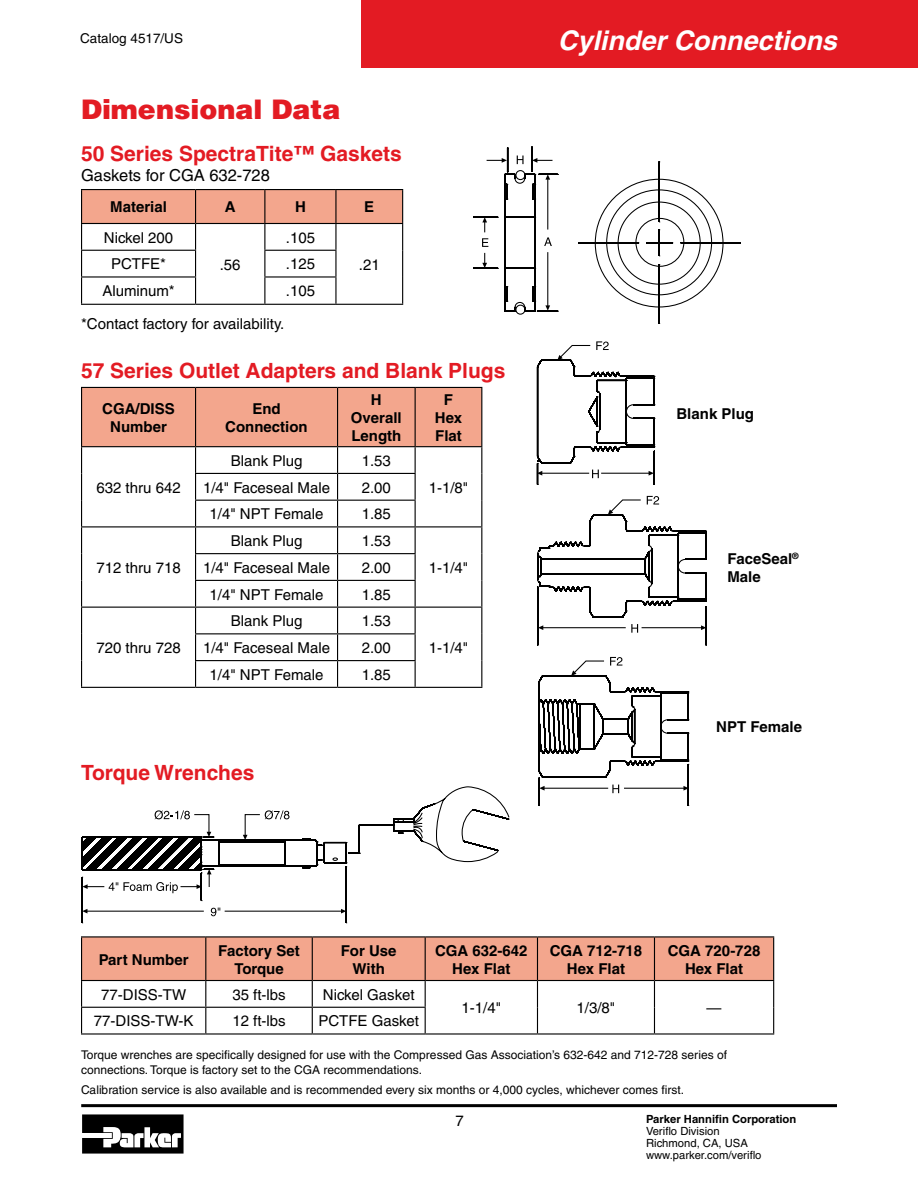
<style>
.page{position:relative;width:918px;height:1188px;background:#fff}
.page>*{position:absolute;margin:0;border:0;box-sizing:border-box;transform-origin:0 0}
.t1{font:italic 700 27px "Helvetica";color:#fff}
.t2{font:900 27px "Helvetica";color:#e31b23}
.t3{font:700 21px "Helvetica";color:#e31b23}
.t4{font:16.5px "Helvetica";color:#000}
.t5{font:15px "Helvetica";color:#000}
.t6{font:700 15px/18px "Helvetica";color:#000;text-align:center}
.t7{font:13.5px "Helvetica";color:#000}
.t8{font:12px/14.4px "Helvetica";color:#000}
.t9{font:11.25px/12px "Helvetica";color:#000}
.t10{font:700 11.25px "Helvetica";color:#000}
</style>
<div class="page">
<svg style="left:82px;top:1114px;width:102px;height:40px"></svg>
<hr style="left:81px;top:1104px;width:756px;height:3px;background:#000">
<div style="left:362px;top:0;width:556px;height:68px;background:#e31b23"></div>
<hr style="left:81px;top:189px;width:115px;height:1px;background:#000">
<hr style="left:196px;top:189px;width:69px;height:1px;background:#000">
<hr style="left:265px;top:189px;width:71px;height:1px;background:#000">
<hr style="left:336px;top:189px;width:67px;height:1px;background:#000">
<svg style="left:81px;top:190px;width:322px;height:114px"></svg>
<hr style="left:81px;top:304px;width:115px;height:1px;background:#000">
<hr style="left:196px;top:304px;width:69px;height:1px;background:#000">
<hr style="left:265px;top:304px;width:71px;height:1px;background:#000">
<hr style="left:336px;top:304px;width:67px;height:1px;background:#000">
<svg style="left:81px;top:387px;width:401px;height:300px"></svg>
<hr style="left:81px;top:687px;width:115px;height:1px;background:#000">
<hr style="left:196px;top:687px;width:142px;height:1px;background:#000">
<hr style="left:338px;top:687px;width:77px;height:1px;background:#000">
<hr style="left:415px;top:687px;width:67px;height:1px;background:#000">
<hr style="left:81px;top:936px;width:125px;height:1px;background:#000">
<hr style="left:206px;top:936px;width:106px;height:1px;background:#000">
<hr style="left:312px;top:936px;width:113px;height:1px;background:#000">
<hr style="left:425px;top:936px;width:112px;height:1px;background:#000">
<hr style="left:537px;top:936px;width:117px;height:1px;background:#000">
<hr style="left:654px;top:936px;width:120px;height:1px;background:#000">
<svg style="left:81px;top:937px;width:693px;height:96px"></svg>
<hr style="left:81px;top:1033px;width:125px;height:2px;background:#000">
<hr style="left:206px;top:1033px;width:106px;height:2px;background:#000">
<hr style="left:312px;top:1033px;width:113px;height:2px;background:#000">
<hr style="left:425px;top:1033px;width:112px;height:2px;background:#000">
<hr style="left:537px;top:1033px;width:117px;height:2px;background:#000">
<hr style="left:654px;top:1033px;width:120px;height:2px;background:#000">
<svg style="left:473px;top:146px;width:268px;height:178px"></svg>
<svg style="left:517px;top:156px;width:7px;height:8px"></svg>
<svg style="left:482px;top:238px;width:6px;height:9px"></svg>
<svg style="left:544px;top:237px;width:8px;height:9px"></svg>
<hr style="left:547px;top:177px;width:1px;height:53px;background:#000">
<svg style="left:545px;top:174px;width:5px;height:6px"></svg>
<hr style="left:547px;top:252px;width:1px;height:56px;background:#000">
<svg style="left:545px;top:305px;width:5px;height:6px"></svg>
<svg style="left:532px;top:158px;width:20px;height:5px"></svg>
<svg style="left:487px;top:158px;width:20px;height:5px"></svg>
<svg style="left:482px;top:217px;width:5px;height:15px"></svg>
<svg style="left:482px;top:253px;width:5px;height:15px"></svg>
<svg style="left:81px;top:786px;width:429px;height:138px"></svg>
<svg style="left:536px;top:341px;width:119px;height:143px"></svg>
<svg style="left:537px;top:496px;width:169px;height:150px"></svg>
<svg style="left:538px;top:657px;width:151px;height:149px"></svg>
<p class="t7" style="left:80px;top:30px;width:104px">Catalog 4517/US</p>
<h1 class="t2" style="left:81px;top:92px;width:261px">Dimensional Data</h1>
<h2 class="t3" style="left:81px;top:141px;width:322px">50 Series SpectraTite™ Gaskets</h2>
<p class="t4" style="left:81px;top:165px;width:191px">Gaskets for CGA 632-728</p>
<p class="t6" style="left:110px;top:198px;width:58px">Material</p>
<p class="t6" style="left:225px;top:198px;width:12px">A</p>
<p class="t6" style="left:295px;top:198px;width:12px">H</p>
<p class="t6" style="left:364px;top:198px;width:12px">E</p>
<p class="t5" style="left:104px;top:229px;width:71px">Nickel 200</p>
<p class="t5" style="left:220px;top:256px;width:22px">.56</p>
<p class="t5" style="left:286px;top:229px;width:31px">.105</p>
<p class="t5" style="left:111px;top:255px;width:57px">PCTFE*</p>
<p class="t5" style="left:286px;top:255px;width:31px">.125</p>
<p class="t5" style="left:359px;top:256px;width:22px">.21</p>
<p class="t5" style="left:102px;top:282px;width:74px">Aluminum*</p>
<p class="t5" style="left:286px;top:282px;width:31px">.105</p>
<p class="t5" style="left:81px;top:315px;width:205px">*Contact factory for availability.</p>
<h2 class="t3" style="left:81px;top:358px;width:426px">57 Series Outlet Adapters and Blank Plugs</h2>
<p class="t6" style="left:102px;top:399px;width:74px">CGA/DISS<br>Number</p>
<p class="t6" style="left:225px;top:399px;width:84px">End<br>Connection</p>
<p class="t6" style="left:351px;top:390px;width:52px">H<br>Overall<br>Length</p>
<p class="t6" style="left:435px;top:390px;width:29px">F<br>Hex<br>Flat</p>
<p class="t5" style="left:96px;top:479px;width:86px">632 thru 642</p>
<p class="t5" style="left:231px;top:452px;width:73px">Blank Plug</p>
<p class="t5" style="left:362px;top:452px;width:31px">1.53</p>
<p class="t5" style="left:203px;top:479px;width:129px">1/4" Faceseal Male</p>
<p class="t5" style="left:362px;top:479px;width:31px">2.00</p>
<p class="t5" style="left:429px;top:479px;width:41px">1-1/8"</p>
<p class="t5" style="left:210px;top:505px;width:116px">1/4" NPT Female</p>
<p class="t5" style="left:362px;top:505px;width:31px">1.85</p>
<p class="t5" style="left:96px;top:559px;width:86px">712 thru 718</p>
<p class="t5" style="left:96px;top:639px;width:86px">720 thru 728</p>
<p class="t5" style="left:231px;top:532px;width:73px">Blank Plug</p>
<p class="t5" style="left:362px;top:532px;width:31px">1.53</p>
<p class="t5" style="left:203px;top:559px;width:129px">1/4" Faceseal Male</p>
<p class="t5" style="left:362px;top:559px;width:31px">2.00</p>
<p class="t5" style="left:429px;top:559px;width:41px">1-1/4"</p>
<p class="t5" style="left:210px;top:586px;width:116px">1/4" NPT Female</p>
<p class="t5" style="left:362px;top:586px;width:31px">1.85</p>
<p class="t5" style="left:231px;top:612px;width:73px">Blank Plug</p>
<p class="t5" style="left:362px;top:612px;width:31px">1.53</p>
<p class="t5" style="left:203px;top:639px;width:129px">1/4" Faceseal Male</p>
<p class="t5" style="left:362px;top:639px;width:31px">2.00</p>
<p class="t5" style="left:429px;top:639px;width:41px">1-1/4"</p>
<p class="t5" style="left:210px;top:666px;width:116px">1/4" NPT Female</p>
<p class="t5" style="left:362px;top:666px;width:31px">1.85</p>
<h2 class="t3" style="left:81px;top:760px;width:175px">Torque Wrenches</h2>
<h1 class="t1" style="left:558px;top:24px;width:281px">Cylinder Connections</h1>
<p class="t6" style="left:676px;top:404px;width:79px">Blank Plug</p>
<p class="t6" style="left:727px;top:550px;width:73px;text-align:left">FaceSeal<sup>®<br></sup>Male</p>
<p class="t6" style="left:716px;top:717px;width:87px">NPT Female</p>
<p class="t6" style="left:99px;top:950px;width:91px">Part Number</p>
<p class="t6" style="left:218px;top:941px;width:83px">Factory Set<br>Torque</p>
<p class="t6" style="left:341px;top:941px;width:57px">For Use<br>With</p>
<p class="t6" style="left:435px;top:941px;width:94px">CGA 632-642<br>Hex Flat</p>
<p class="t6" style="left:550px;top:941px;width:94px">CGA 712-718<br>Hex Flat</p>
<p class="t6" style="left:668px;top:941px;width:94px">CGA 720-728<br>Hex Flat</p>
<p class="t5" style="left:101px;top:986px;width:87px">77-DISS-TW</p>
<p class="t5" style="left:232px;top:986px;width:55px">35 ft-lbs</p>
<p class="t5" style="left:323px;top:986px;width:93px">Nickel Gasket</p>
<p class="t5" style="left:462px;top:999px;width:41px">1-1/4"</p>
<p class="t5" style="left:577px;top:999px;width:40px">1/3/8"</p>
<p class="t5" style="left:707px;top:999px;width:16px">—</p>
<p class="t5" style="left:94px;top:1012px;width:101px">77-DISS-TW-K</p>
<p class="t5" style="left:232px;top:1012px;width:55px">12 ft-lbs</p>
<p class="t5" style="left:318px;top:1012px;width:102px">PCTFE Gasket</p>
<p class="t8" style="left:81px;top:1048px;width:648px">Torque wrenches are specifically designed for use with the Compressed Gas Association’s 632-642 and 712-728 series of connections. Torque is factory set to the CGA recommendations.</p>
<p class="t8" style="left:81px;top:1082px;width:605px">Calibration service is also available and is recommended every six months or 4,000 cycles, whichever comes first.</p>
<p class="t5" style="left:456px;top:1113px;width:10px">7</p>
<p class="t10" style="left:646px;top:1112px;width:152px">Parker Hannifin Corporation</p>
<p class="t9" style="left:646px;top:1125px;width:117px">Veriflo Division<br>Richmond, CA, USA www.parker.com/veriflo</p>
</div>
